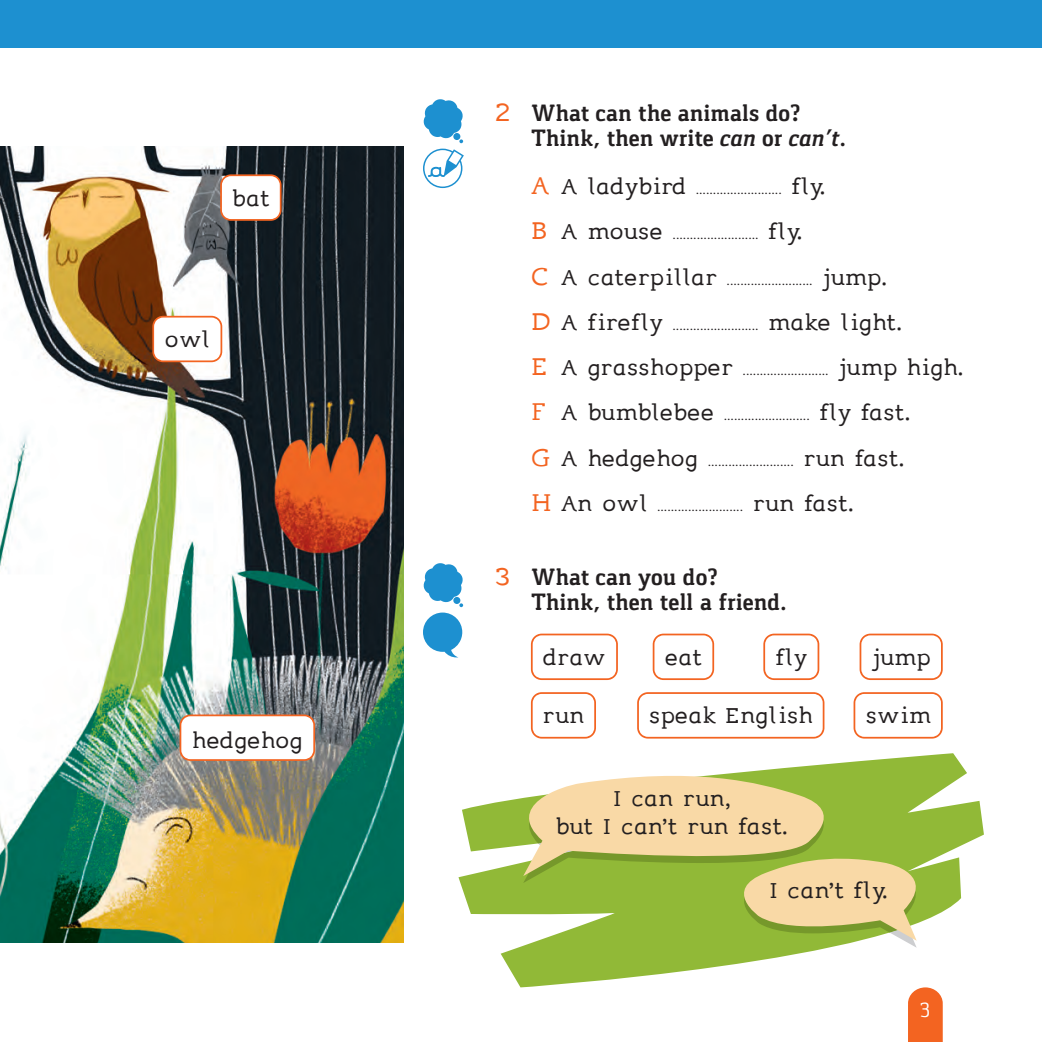
<style>
.page{position:relative;width:1042px;height:1042px;background:#fff}
.page>*{position:absolute;margin:0;border:0;box-sizing:border-box;transform-origin:0 0}
.t1{font:28px/28px "leggimi";color:#231f20;text-align:center}
.t2{font:700 24.5px/24.5px "Gaspar";color:#231f20}
.t3{font:22.75px "Gaspar";color:#fff}
.t4{font:14px "Gaspar";color:#231f20}
.s1{font-family:"leggimi";font-weight:400;font-size:31.5px;color:#f36421}
.s2{font-style:italic}
.s3{font-family:"leggimi";font-size:31.5px;color:#f36421}
.s4{font-family:"leggimi";font-size:28px}
</style>
<div class="page">
<svg style="left:859px;top:633px;width:84px;height:47px"></svg>
<svg style="left:531px;top:692px;width:65px;height:46px"></svg>
<svg style="left:637px;top:692px;width:187px;height:46px"></svg>
<svg style="left:853px;top:692px;width:90px;height:46px"></svg>
<svg style="left:908px;top:987px;width:35px;height:55px;background:#f37032"></svg>
<svg style="left:458px;top:753px;width:526px;height:234px"></svg>
<img style="left:0;top:146px;width:403px;height:797px">
<div style="left:0;top:0;width:1042px;height:47px;background:#1d90d0"></div>
<svg style="left:531px;top:633px;width:87px;height:47px"></svg>
<svg style="left:653px;top:633px;width:61px;height:47px"></svg>
<svg style="left:763px;top:633px;width:56px;height:47px"></svg>
<svg style="left:220px;top:174px;width:61px;height:47px"></svg>
<svg style="left:180px;top:714px;width:135px;height:47px"></svg>
<svg style="left:152px;top:316px;width:70px;height:46px"></svg>
<svg style="left:423px;top:99px;width:40px;height:44px"></svg>
<svg style="left:423px;top:149px;width:41px;height:39px"></svg>
<svg style="left:423px;top:563px;width:40px;height:94px"></svg>
<svg style="left:503px;top:766px;width:434px;height:181px;background:#c3cb75"></svg>
<h1 class="t1" style="left:232px;top:184px;width:39px">bat</h1>
<h1 class="t1" style="left:165px;top:325px;width:47px">owl</h1>
<h1 class="t1" style="left:192px;top:725px;width:112px">hedgehog</h1>
<h2 class="t2" style="left:531px;top:101px;width:316px;text-indent:-37px"><span class="s1">2</span> What can the animals do?<br>Think, then write <span class="s2">can</span> or <span class="s2">can’t</span>.</h2>
<p class="t4" style="left:531px;top:182px;width:297px"><span class="s3">A</span> <span class="s4">A ladybird</span> ......................... <span class="s4">fly.</span></p>
<p class="t4" style="left:531px;top:227px;width:273px"><span class="s3">B</span> <span class="s4">A mouse</span> ......................... <span class="s4">fly.</span></p>
<p class="t4" style="left:531px;top:272px;width:358px"><span class="s3">C</span> <span class="s4">A caterpillar</span> ......................... <span class="s4">jump.</span></p>
<p class="t4" style="left:531px;top:317px;width:373px"><span class="s3">D</span> <span class="s4">A firefly</span> ......................... <span class="s4">make light.</span></p>
<p class="t4" style="left:531px;top:362px;width:435px"><span class="s3">E</span> <span class="s4">A grasshopper</span> ......................... <span class="s4">jump high.</span></p>
<p class="t4" style="left:531px;top:408px;width:381px"><span class="s3">F</span> <span class="s4">A bumblebee</span> ......................... <span class="s4">fly fast.</span></p>
<p class="t4" style="left:531px;top:453px;width:375px"><span class="s3">G</span> <span class="s4">A hedgehog</span> ......................... <span class="s4">run fast.</span></p>
<p class="t4" style="left:531px;top:498px;width:325px"><span class="s3">H</span> <span class="s4">An owl</span> ......................... <span class="s4">run fast.</span></p>
<h2 class="t2" style="left:531px;top:565px;width:257px;text-indent:-37px"><span class="s1">3</span> What can you do?<br>Think, then tell a friend.</h2>
<h1 class="t1" style="left:543px;top:643px;width:64px">draw</h1>
<h1 class="t1" style="left:665px;top:643px;width:39px">eat</h1>
<h1 class="t1" style="left:775px;top:643px;width:33px">fly</h1>
<h1 class="t1" style="left:872px;top:643px;width:60px">jump</h1>
<h1 class="t1" style="left:542px;top:701px;width:43px">run</h1>
<h1 class="t1" style="left:649px;top:701px;width:165px">speak English</h1>
<h1 class="t1" style="left:865px;top:701px;width:67px">swim</h1>
<h1 class="t1" style="left:555px;top:784px;width:234px">I can run,<br>but I can’t run fast.</h1>
<h1 class="t1" style="left:769px;top:875px;width:120px">I can’t fly.</h1>
<h3 class="t3" style="left:920px;top:997px;width:12px">3</h3>
</div>
